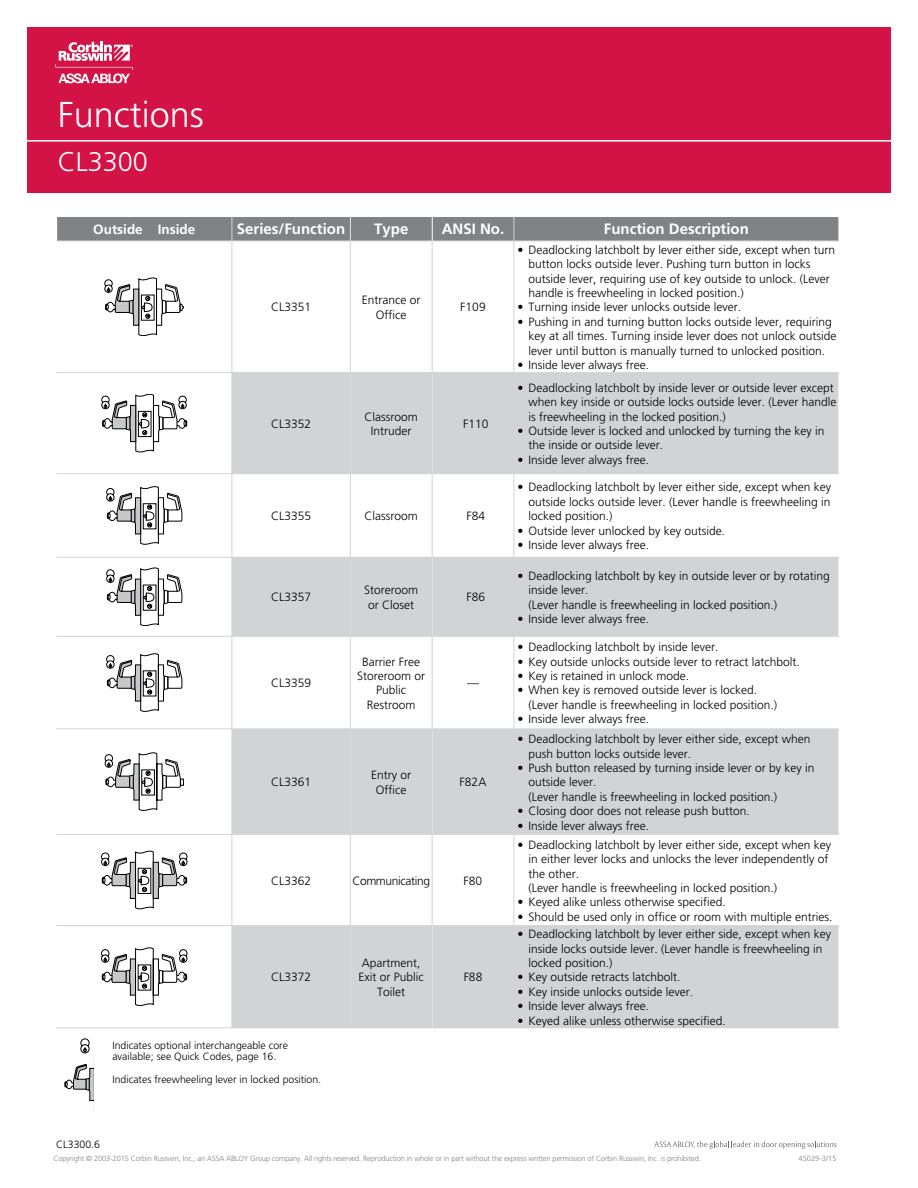
<style>
.page{position:relative;width:918px;height:1188px;background:#fff}
.page>*{position:absolute;margin:0;border:0;box-sizing:border-box;transform-origin:0 0}
.t1{font:300 36px "Frutiger";color:#fff}
.t2{font:300 27px "Frutiger";color:#fff}
.t3{font:700 15px "Frutiger";color:#fff}
.t4{font:700 13.5px "Frutiger";color:#fff}
.t5{font:300 12px/14.4px "Frutiger";color:#000}
.t6{font:300 12px "Frutiger";letter-spacing:-.03em;color:#000}
.t7{font:300 10.5px/11.2px "Frutiger";color:#000}
.t8{font:300 7.5px "Frutiger";letter-spacing:-.015em;color:#808285}
</style>
<div class="page">
<div style="left:27px;top:27px;width:864px;height:165px;background:#d31245"></div>
<hr style="left:16px;top:140px;width:891px;height:2px;background:#fff">
<svg style="left:55px;top:42px;width:78px;height:41px"></svg>
<div style="left:57px;top:217px;width:175px;height:24px;background:#808285"></div>
<div style="left:232px;top:217px;width:118px;height:24px;background:#808285"></div>
<div style="left:351px;top:217px;width:81px;height:24px;background:#808285"></div>
<div style="left:433px;top:217px;width:81px;height:24px;background:#808285"></div>
<div style="left:514px;top:217px;width:325px;height:24px;background:#808285"></div>
<svg style="left:105px;top:278px;width:79px;height:58px"></svg>
<svg style="left:102px;top:394px;width:85px;height:58px"></svg>
<div style="left:232px;top:373px;width:118px;height:100px;background:#d1d3d4"></div>
<div style="left:351px;top:373px;width:81px;height:100px;background:#d1d3d4"></div>
<div style="left:433px;top:373px;width:81px;height:100px;background:#d1d3d4"></div>
<div style="left:514px;top:373px;width:325px;height:100px;background:#d1d3d4"></div>
<svg style="left:106px;top:486px;width:76px;height:59px"></svg>
<svg style="left:106px;top:568px;width:76px;height:58px"></svg>
<div style="left:232px;top:558px;width:118px;height:78px;background:#d1d3d4"></div>
<div style="left:351px;top:558px;width:81px;height:78px;background:#d1d3d4"></div>
<div style="left:433px;top:558px;width:81px;height:78px;background:#d1d3d4"></div>
<div style="left:514px;top:558px;width:325px;height:78px;background:#d1d3d4"></div>
<svg style="left:106px;top:653px;width:76px;height:59px"></svg>
<svg style="left:105px;top:753px;width:79px;height:58px"></svg>
<div style="left:232px;top:729px;width:118px;height:105px;background:#d1d3d4"></div>
<div style="left:351px;top:729px;width:81px;height:105px;background:#d1d3d4"></div>
<div style="left:433px;top:729px;width:81px;height:105px;background:#d1d3d4"></div>
<div style="left:514px;top:729px;width:325px;height:105px;background:#d1d3d4"></div>
<svg style="left:101px;top:851px;width:86px;height:58px"></svg>
<svg style="left:101px;top:948px;width:86px;height:58px"></svg>
<div style="left:232px;top:926px;width:118px;height:101px;background:#d1d3d4"></div>
<div style="left:351px;top:926px;width:81px;height:101px;background:#d1d3d4"></div>
<div style="left:433px;top:926px;width:81px;height:101px;background:#d1d3d4"></div>
<div style="left:514px;top:926px;width:325px;height:101px;background:#d1d3d4"></div>
<hr style="left:232px;top:216px;width:1px;height:812px;background:#d1d3d4">
<hr style="left:350px;top:216px;width:1px;height:812px;background:#d1d3d4">
<hr style="left:432px;top:216px;width:1px;height:812px;background:#d1d3d4">
<hr style="left:514px;top:216px;width:1px;height:812px;background:#d1d3d4">
<hr style="left:56px;top:216px;width:783px;height:1px;background:#fff">
<hr style="left:56px;top:241px;width:783px;height:1px;background:#d1d3d4">
<hr style="left:56px;top:372px;width:783px;height:1px;background:#d1d3d4">
<hr style="left:56px;top:473px;width:783px;height:1px;background:#d1d3d4">
<hr style="left:56px;top:557px;width:783px;height:1px;background:#d1d3d4">
<hr style="left:56px;top:636px;width:783px;height:1px;background:#d1d3d4">
<hr style="left:56px;top:728px;width:783px;height:1px;background:#d1d3d4">
<hr style="left:56px;top:834px;width:783px;height:1px;background:#d1d3d4">
<hr style="left:56px;top:925px;width:783px;height:1px;background:#d1d3d4">
<hr style="left:56px;top:1027px;width:783px;height:1px;background:#d1d3d4">
<svg style="left:64px;top:1038px;width:30px;height:71px"></svg>
<svg style="left:654px;top:1141px;width:183px;height:8px"></svg>
<h1 class="t1" style="left:58px;top:95px;width:148px">Functions</h1>
<h2 class="t2" style="left:58px;top:146px;width:92px">CL3300</h2>
<p class="t4" style="left:93px;top:221px;width:104px">Outside Inside</p>
<p class="t3" style="left:237px;top:220px;width:110px">Series/Function</p>
<p class="t3" style="left:374px;top:220px;width:36px">Type</p>
<p class="t3" style="left:442px;top:220px;width:64px">ANSI No.</p>
<p class="t3" style="left:604px;top:220px;width:146px">Function Description</p>
<p class="t5" style="left:271px;top:300px;width:42px">CL3351</p>
<p class="t5" style="left:362px;top:293px;width:60px;text-align:center">Entrance or<br>Office</p>
<p class="t5" style="left:460px;top:300px;width:27px">F109</p>
<p class="t5" style="left:271px;top:416px;width:42px">CL3352</p>
<p class="t5" style="left:365px;top:409px;width:55px;text-align:center">Classroom<br>Intruder</p>
<p class="t5" style="left:463px;top:416px;width:27px">F110</p>
<p class="t5" style="left:271px;top:509px;width:42px">CL3355</p>
<p class="t5" style="left:365px;top:509px;width:55px">Classroom</p>
<p class="t5" style="left:466px;top:509px;width:20px">F84</p>
<p class="t5" style="left:271px;top:590px;width:42px">CL3357</p>
<p class="t5" style="left:364px;top:583px;width:55px;text-align:center">Storeroom or Closet</p>
<p class="t5" style="left:466px;top:590px;width:20px">F86</p>
<p class="t5" style="left:271px;top:676px;width:42px">CL3359</p>
<p class="t5" style="left:357px;top:654px;width:70px;text-align:center">Barrier Free<br>Storeroom or<br>Public<br>Restroom</p>
<p class="t5" style="left:467px;top:676px;width:13px">—</p>
<p class="t5" style="left:271px;top:775px;width:42px">CL3361</p>
<p class="t5" style="left:371px;top:768px;width:41px;text-align:center">Entry or<br>Office</p>
<p class="t5" style="left:460px;top:775px;width:28px">F82A</p>
<p class="t5" style="left:271px;top:873px;width:42px">CL3362</p>
<p class="t6" style="left:352px;top:874px;width:79px">Communicating</p>
<p class="t5" style="left:464px;top:873px;width:20px">F80</p>
<p class="t5" style="left:271px;top:970px;width:42px">CL3372</p>
<p class="t7" style="left:112px;top:1040px;width:177px">Indicates optional interchangeable core available; see Quick Codes, page 16.</p>
<p class="t7" style="left:112px;top:1074px;width:210px">Indicates freewheeling lever in locked position.</p>
<p class="t7" style="left:56px;top:1138px;width:45px">CL3300.6</p>
<p class="t5" style="left:359px;top:956px;width:67px;text-align:center">Apartment,<br>Exit or Public<br>Toilet</p>
<p class="t5" style="left:464px;top:970px;width:20px">F88</p>
<p class="t5" style="left:528px;top:243px;width:308px;text-indent:-11px">• Deadlocking latchbolt by lever either side, except when turn button locks outside lever. Pushing turn button in locks outside lever, requiring use of key outside to unlock. (Lever handle is freewheeling in locked position.)</p>
<p class="t5" style="left:517px;top:300px;width:225px">• Turning inside lever unlocks outside lever.</p>
<p class="t5" style="left:528px;top:315px;width:310px;text-indent:-11px">• Pushing in and turning button locks outside lever, requiring key at all times. Turning inside lever does not unlock outside lever until button is manually turned to unlocked position.</p>
<p class="t5" style="left:517px;top:358px;width:133px">• Inside lever always free.</p>
<p class="t5" style="left:528px;top:380px;width:310px;text-indent:-11px">• Deadlocking latchbolt by inside lever or outside lever except when key inside or outside locks outside lever. (Lever handle is freewheeling in the locked position.)</p>
<p class="t5" style="left:528px;top:424px;width:298px;text-indent:-11px">• Outside lever is locked and unlocked by turning the key in the inside or outside lever.</p>
<p class="t5" style="left:517px;top:452px;width:133px">• Inside lever always free.</p>
<p class="t5" style="left:528px;top:480px;width:304px;text-align:justify;text-indent:-11px">• Deadlocking latchbolt by lever either side, except when key outside locks outside lever. (Lever handle is freewheeling in locked position.)</p>
<p class="t5" style="left:517px;top:523px;width:209px">• Outside lever unlocked by key outside.</p>
<p class="t5" style="left:517px;top:538px;width:133px">• Inside lever always free.</p>
<p class="t5" style="left:528px;top:569px;width:303px;text-indent:-11px">• Deadlocking latchbolt by key in outside lever or by rotating inside lever.<br>(Lever handle is freewheeling in locked position.)</p>
<p class="t5" style="left:517px;top:612px;width:133px">• Inside lever always free.</p>
<p class="t5" style="left:517px;top:640px;width:202px">• Deadlocking latchbolt by inside lever.</p>
<p class="t5" style="left:517px;top:654px;width:284px">• Key outside unlocks outside lever to retract latchbolt.</p>
<p class="t5" style="left:517px;top:669px;width:173px">• Key is retained in unlock mode.</p>
<p class="t5" style="left:528px;top:683px;width:250px;text-indent:-11px">• When key is removed outside lever is locked. (Lever handle is freewheeling in locked position.)</p>
<p class="t5" style="left:517px;top:712px;width:133px">• Inside lever always free.</p>
<p class="t5" style="left:528px;top:732px;width:284px;text-indent:-11px">• Deadlocking latchbolt by lever either side, except when push button locks outside lever.</p>
<p class="t5" style="left:528px;top:761px;width:288px;text-indent:-11px">• Push button released by turning inside lever or by key in outside lever.<br>(Lever handle is freewheeling in locked position.)</p>
<p class="t5" style="left:517px;top:804px;width:234px">• Closing door does not release push button.</p>
<p class="t5" style="left:517px;top:818px;width:133px">• Inside lever always free.</p>
<p class="t5" style="left:528px;top:837px;width:304px;text-indent:-11px">• Deadlocking latchbolt by lever either side, except when key in either lever locks and unlocks the lever independently of the other.<br>(Lever handle is freewheeling in locked position.)</p>
<p class="t5" style="left:517px;top:895px;width:210px">• Keyed alike unless otherwise specified.</p>
<p class="t5" style="left:517px;top:909px;width:317px">• Should be used only in office or room with multiple entries.</p>
<p class="t5" style="left:528px;top:927px;width:304px;text-indent:-11px">• Deadlocking latchbolt by lever either side, except when key inside locks outside lever. (Lever handle is freewheeling in locked position.)</p>
<p class="t5" style="left:517px;top:970px;width:164px">• Key outside retracts latchbolt.</p>
<p class="t5" style="left:517px;top:984px;width:177px">• Key inside unlocks outside lever.</p>
<p class="t5" style="left:517px;top:999px;width:133px">• Inside lever always free.</p>
<p class="t5" style="left:517px;top:1013px;width:210px">• Keyed alike unless otherwise specified.</p>
<p class="t8" style="left:54px;top:1154px;width:649px">Copyright © 2003-2015 Corbin Russwin, Inc., an ASSA ABLOY Group company. All rights reserved. Reproduction in whole or in part without the express written permission of Corbin Russwin, Inc. is prohibited.</p>
<p class="t8" style="left:799px;top:1154px;width:39px">45029-3/15</p>
</div>
